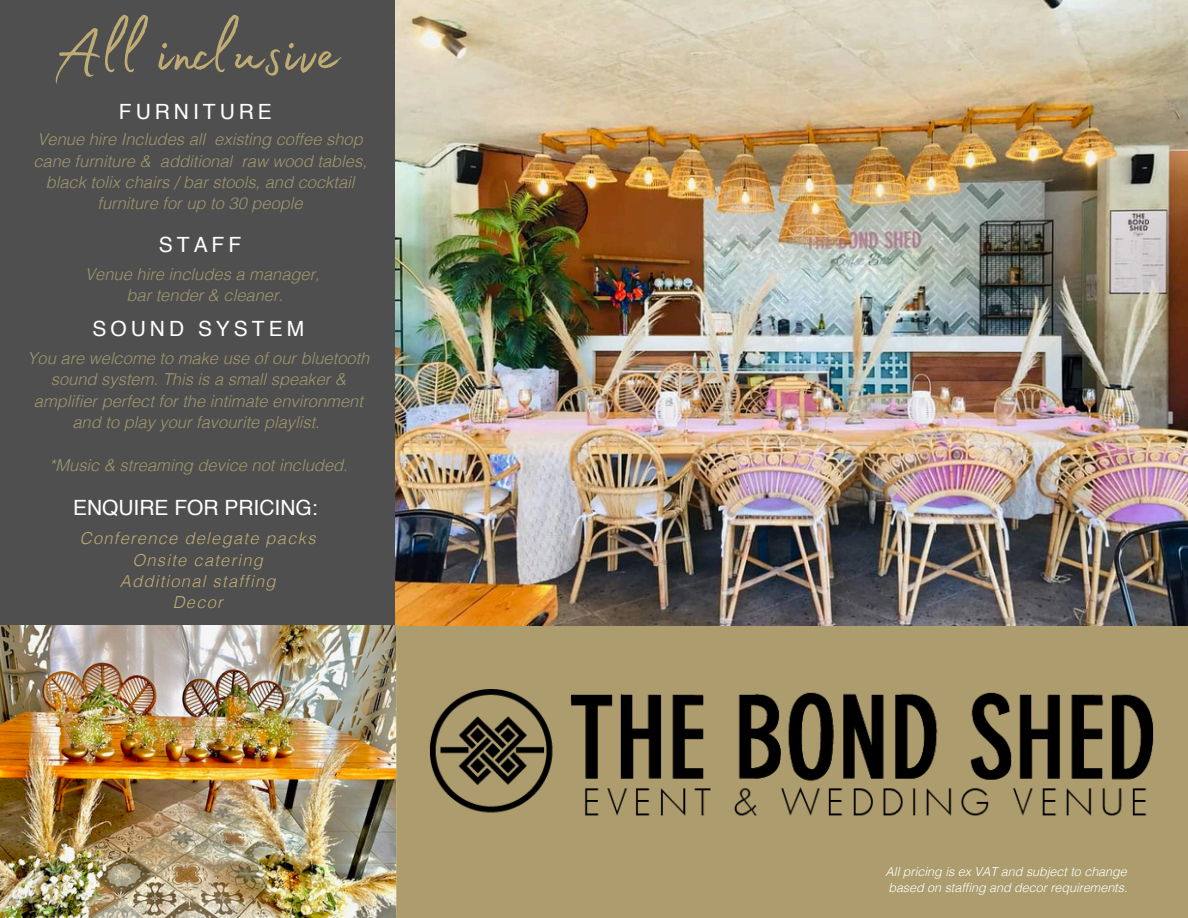
<style>
.page{position:relative;width:1188px;height:918px;background:#4f4f4f}
.page>*{position:absolute;margin:0;border:0;box-sizing:border-box;transform-origin:0 0}
.t1{font:82.65px "Madelyn Fill";color:#beac74}
.t2{font:21px "Helvetica";letter-spacing:.19em;color:#fff}
.t3{font:21px "Helvetica";color:#fff}
.t4{font:italic 300 16.5px/21.3px "Helvetica";color:#a0976c;text-align:center}
.t5{font:italic 300 16.5px/21.3px "Helvetica";letter-spacing:.075em;color:#beac74;text-align:center}
.t6{font:italic 300 12.45px "Helvetica";color:#fff}
</style>
<div class="page">
<img style="left:396px;top:0;width:792px;height:626px">
<img style="left:0;top:626px;width:396px;height:292px">
<div style="left:396px;top:626px;width:792px;height:292px;background:#ad9d6e"></div>
<img style="left:430px;top:689px;width:724px;height:127px">
<h2 class="t1" style="left:52px;top:-11px;width:290px">All inclusive</h2>
<h3 class="t2" style="left:119px;top:102px;width:155px">FURNITURE</h3>
<p class="t4" style="left:33px;top:130px;width:335px">Venue hire Includes all existing coffee shop cane furniture &amp; additional raw wood tables, black tolix chairs / bar stools, and cocktail furniture for up to 30 people</p>
<p class="t2" style="left:159px;top:236px;width:84px">STAFF</p>
<p class="t4" style="left:85px;top:265px;width:236px">Venue hire includes a manager, bar tender &amp; cleaner.</p>
<h3 class="t2" style="left:93px;top:320px;width:213px">SOUND SYSTEM</h3>
<h2 class="t4" style="left:28px;top:349px;width:343px">You are welcome to make use of our bluetooth sound system. This is a small speaker &amp; amplifier perfect for the intimate environment and to play your favourite playlist.</h2>
<h3 class="t4" style="left:49px;top:456px;width:300px">*Music &amp; streaming device not included.</h3>
<h3 class="t3" style="left:73px;top:499px;width:246px">ENQUIRE FOR PRICING:</h3>
<h2 class="t5" style="left:80px;top:529px;width:237px">Conference delegate packs<br>Onsite catering<br>Additional staffing<br>Decor</h2>
<p class="t6" style="left:886px;top:866px;width:243px">All pricing is ex VAT and subject to change</p>
<p class="t6" style="left:888px;top:882px;width:241px">based on staffing and decor requirements.</p>
</div>
